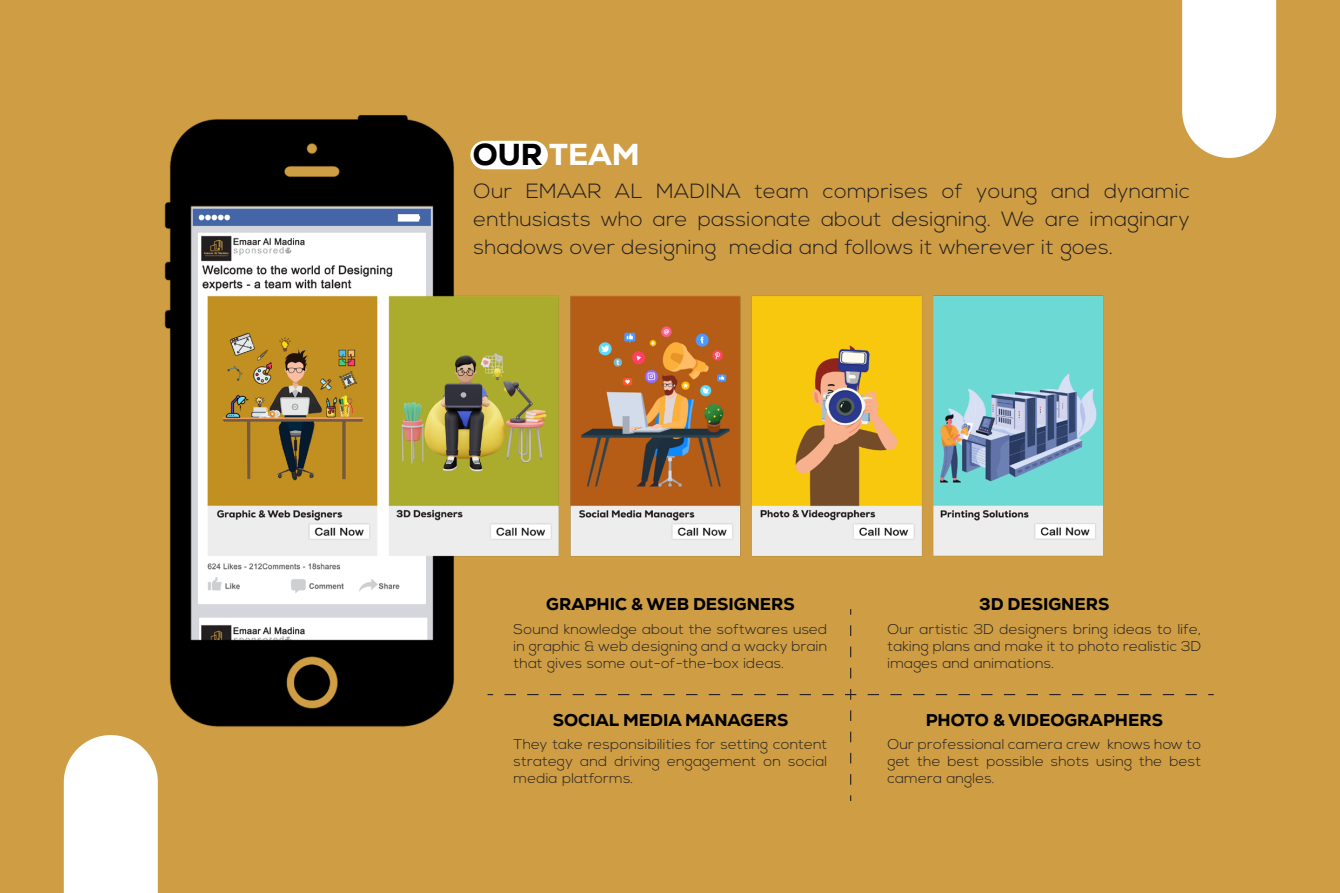
<style>
.page{position:relative;width:1340px;height:893px;background:#fff}
.page>*{position:absolute;margin:0;border:0;box-sizing:border-box;transform-origin:0 0}
.t1{font:800 30.15px "Nexa";color:#fff}
.t2{font:300 20.47px/28.3px "Nexa";letter-spacing:.01em;color:#231f20;text-align:justify;scale:1.05 1}
.t3{font:800 17.1px "Nexa";color:#000}
.t4{font:300 14.17px/17.1px "Nexa";letter-spacing:.01em;color:#231f20;text-align:justify;scale:1.05 1}
.s1{color:#000}
</style>
<div class="page">
<div style="left:0;top:0;width:1339px;height:893px;background:#ce9d44"></div>
<img style="left:164px;top:115px;width:1050px;height:612px">
<svg style="left:64px;top:735px;width:94px;height:158px;background:#fbf8f2"></svg>
<svg style="left:1182px;top:0;width:94px;height:158px;background:#fbf8f2"></svg>
<div style="left:470px;top:141px;width:78px;height:28px;background:#fff;border-radius:14px"></div>
<svg style="left:504px;top:625px;width:698px;height:176px"></svg>
<h1 class="t1" style="left:473px;top:135px;width:169px"><span class="s1">OUR</span> TEAM</h1>
<h2 class="t2" style="left:473px;top:178px;width:683px">Our EMAAR AL MADINA team comprises of young and dynamic enthusiasts who are passionate about designing. We are imaginary shadows over designing media and follows it wherever it goes.</h2>
<p class="t3" style="left:546px;top:593px;width:250px">GRAPHIC &amp; WEB DESIGNERS</p>
<p class="t3" style="left:979px;top:593px;width:132px">3D DESIGNERS</p>
<p class="t4" style="left:513px;top:622px;width:300px">Sound knowledge about the softwares used in graphic &amp; web designing and a wacky brain that gives some out-of-the-box ideas.</p>
<p class="t4" style="left:887px;top:622px;width:300px">Our artistic 3D designers bring ideas to life, taking plans and make it to photo realistic 3D images and animations.</p>
<p class="t3" style="left:553px;top:709px;width:237px">SOCIAL MEDIA MANAGERS</p>
<p class="t3" style="left:925px;top:709px;width:239px">PHOTO &amp; VIDEOGRAPHERS</p>
<p class="t4" style="left:513px;top:737px;width:300px">They take responsibilities for setting content strategy and driving engagement on social media platforms.</p>
<p class="t4" style="left:887px;top:737px;width:300px">Our professional camera crew knows how to get the best possible shots using the best camera angles.</p>
</div>
